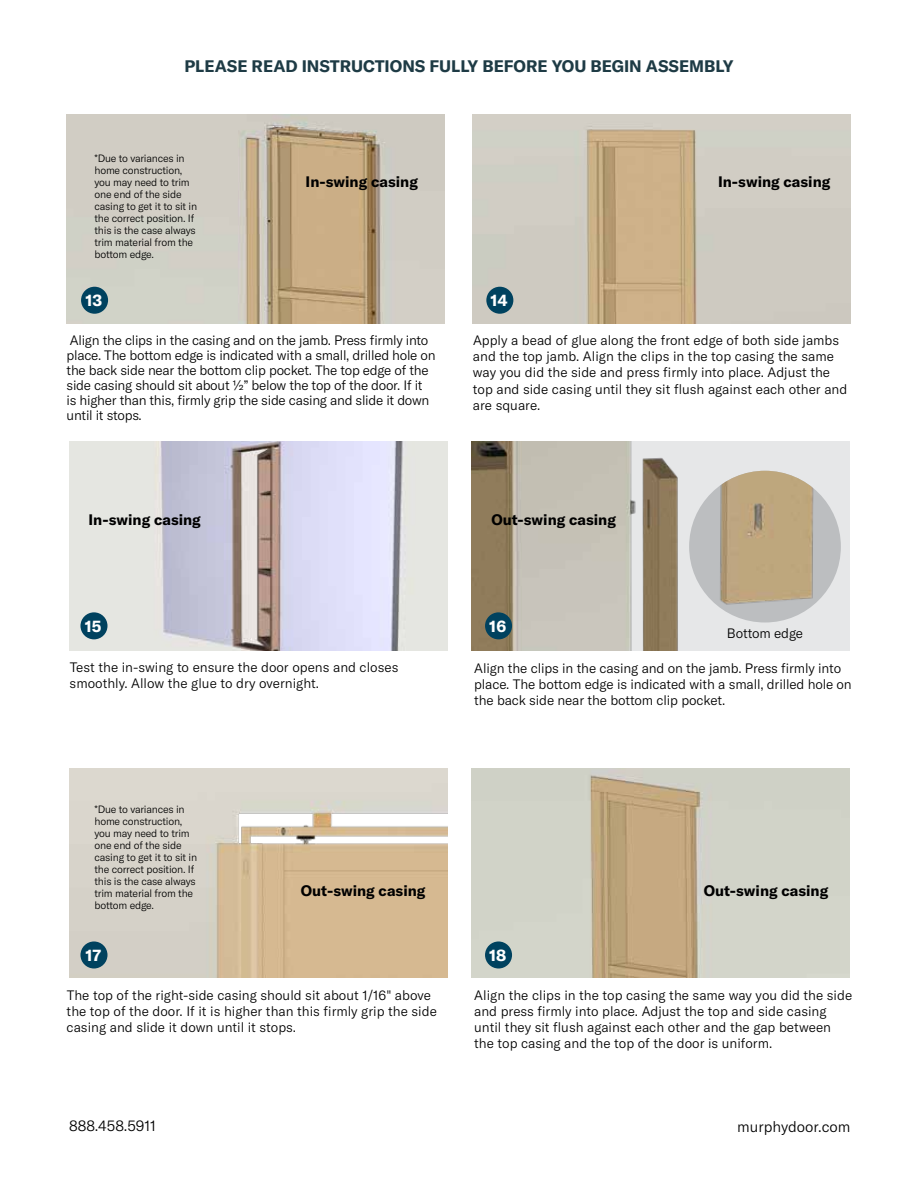
<style>
.page{position:relative;width:918px;height:1188px;background:#fff}
.page>*{position:absolute;margin:0;border:0;box-sizing:border-box;transform-origin:0 0}
.t1{font:700 16.5px "GT America";color:#1e3b45}
.t2{font:700 16.2px "GT America";color:#fff}
.t3{font:700 15px "GT America";color:#000}
.t4{font:300 15px "GT America";color:#000}
.t5{font:300 13.5px/16.2px "GT America";letter-spacing:-.005em;color:#000}
.t6{font:300 10.5px/12px "GT America";letter-spacing:-.02em;color:#000}
</style>
<div class="page">
<img style="left:67px;top:115px;width:378px;height:209px">
<div style="left:81px;top:287px;width:27px;height:27px;background:#00425f;border-radius:50%"></div>
<img style="left:473px;top:115px;width:378px;height:209px">
<div style="left:486px;top:287px;width:27px;height:27px;background:#00425f;border-radius:50%"></div>
<img style="left:472px;top:768px;width:378px;height:209px">
<img style="left:70px;top:768px;width:378px;height:209px">
<img style="left:472px;top:441px;width:378px;height:209px">
<img style="left:70px;top:441px;width:378px;height:209px">
<div style="left:485px;top:941px;width:27px;height:28px;background:#00425f;border-radius:50%"></div>
<div style="left:80px;top:941px;width:28px;height:28px;background:#00425f;border-radius:50%"></div>
<div style="left:485px;top:612px;width:27px;height:27px;background:#00425f;border-radius:50%"></div>
<div style="left:80px;top:612px;width:28px;height:27px;background:#00425f;border-radius:50%"></div>
<div style="left:689px;top:471px;width:152px;height:151px;background:#bcbec0;border-radius:50%"></div>
<img style="left:689px;top:471px;width:152px;height:141px">
<p class="t1" style="left:184px;top:56px;width:551px">PLEASE READ INSTRUCTIONS FULLY BEFORE YOU BEGIN ASSEMBLY</p>
<p class="t6" style="left:94px;top:153px;width:104px">*Due to variances in home construction, you may need to trim one end of the side casing to get it to sit in the correct position. If this is the case always trim material from the bottom edge.</p>
<p class="t3" style="left:306px;top:173px;width:114px">In-swing casing</p>
<p class="t3" style="left:718px;top:173px;width:114px">In-swing casing</p>
<p class="t2" style="left:85px;top:290px;width:18px">13</p>
<p class="t2" style="left:490px;top:290px;width:19px">14</p>
<p class="t5" style="left:67px;top:333px;width:370px;line-height:15px">Align the clips in the casing and on the jamb. Press firmly into place. The bottom edge is indicated with a small, drilled hole on the back side near the bottom clip pocket. The top edge of the side casing should sit about ½” below the top of the door. If it is higher than this, firmly grip the side casing and slide it down until it stops.</p>
<p class="t5" style="left:473px;top:332px;width:376px">Apply a bead of glue along the front edge of both side jambs and the top jamb. Align the clips in the top casing the same way you did the side and press firmly into place. Adjust the top and side casing until they sit flush against each other and are square.</p>
<p class="t3" style="left:89px;top:510px;width:114px">In-swing casing</p>
<p class="t3" style="left:491px;top:510px;width:126px">Out-swing casing</p>
<p class="t2" style="left:85px;top:616px;width:18px">15</p>
<p class="t2" style="left:489px;top:616px;width:18px">16</p>
<p class="t5" style="left:727px;top:625px;width:78px">Bottom edge</p>
<p class="t5" style="left:70px;top:659px;width:330px">Test the in-swing to ensure the door opens and closes smoothly. Allow the glue to dry overnight.</p>
<p class="t6" style="left:94px;top:803px;width:104px">*Due to variances in home construction, you may need to trim one end of the side casing to get it to sit in the correct position. If this is the case always trim material from the bottom edge.</p>
<p class="t3" style="left:301px;top:881px;width:126px">Out-swing casing</p>
<p class="t5" style="left:474px;top:660px;width:379px">Align the clips in the casing and on the jamb. Press firmly into place. The bottom edge is indicated with a small, drilled hole on the back side near the bottom clip pocket.</p>
<p class="t3" style="left:704px;top:881px;width:126px">Out-swing casing</p>
<p class="t2" style="left:85px;top:945px;width:17px">17</p>
<p class="t2" style="left:489px;top:945px;width:19px">18</p>
<p class="t5" style="left:67px;top:987px;width:372px">The top of the right-side casing should sit about 1/16" above the top of the door. If it is higher than this firmly grip the side casing and slide it down until it stops.</p>
<p class="t5" style="left:474px;top:987px;width:380px">Align the clips in the top casing the same way you did the side and press firmly into place. Adjust the top and side casing until they sit flush against each other and the gap between the top casing and the top of the door is uniform.</p>
<p class="t4" style="left:69px;top:1117px;width:88px">888.458.5911</p>
<p class="t4" style="left:737px;top:1118px;width:115px">murphydoor.com</p>
</div>
